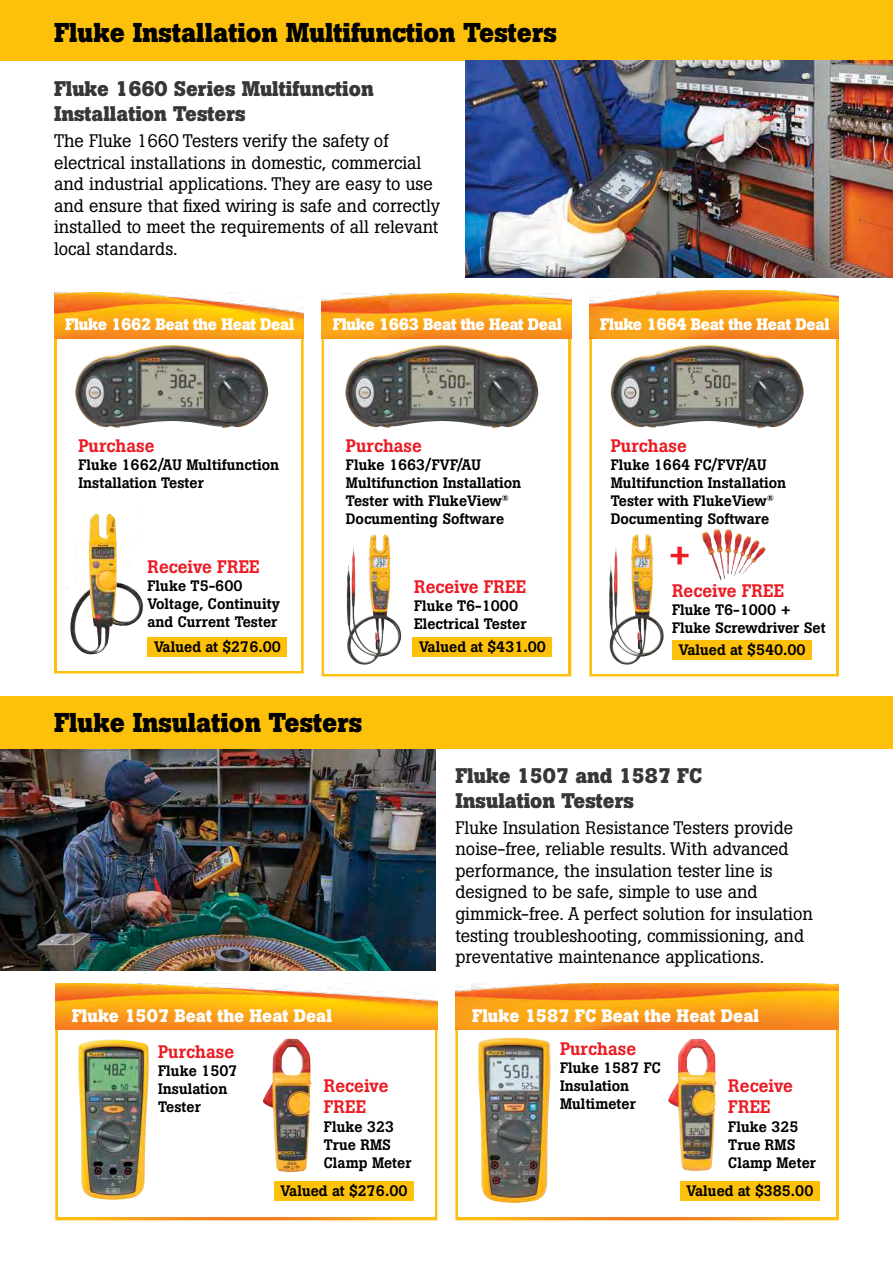
<style>
.page{position:relative;width:893px;height:1263px;background:#fff}
.page>*{position:absolute;margin:0;border:0;box-sizing:border-box;transform-origin:0 0}
.t1{font:500 33px "Boton Pro";color:#ec1b24}
.t2{font:700 27px "Boton Pro";color:#000}
.t3{font:700 21px/25.2px "Boton Pro";color:#373738}
.t4{font:18px/21.6px "Boton Pro";color:#000}
.t5{font:500 18px/21.6px "Boton Pro";color:#ec1b24}
.t6{font:700 18px "Boton Pro";color:#fff}
.t7{font:700 16.5px "Boton Pro";letter-spacing:-.02em;color:#fff}
.t8{font:500 15px/18px "Boton Pro";color:#000}
</style>
<div class="page">
<div style="left:0;top:0;width:893px;height:60px;background:#fec10b"></div>
<img style="left:466px;top:60px;width:427px;height:218px">
<img style="left:0;top:748px;width:435px;height:223px">
<div style="left:54px;top:325px;width:250px;height:348px;background:#fff;border:6px solid #fff"></div>
<img style="left:54px;top:292px;width:250px;height:46px">
<div style="left:322px;top:322px;width:249px;height:354px;background:#fff;border:6px solid #fff"></div>
<img style="left:322px;top:293px;width:249px;height:45px">
<div style="left:589px;top:322px;width:250px;height:354px;background:#fff;border:6px solid #fff"></div>
<img style="left:589px;top:290px;width:250px;height:48px">
<img style="left:347px;top:534px;width:38px;height:122px">
<img style="left:609px;top:534px;width:38px;height:122px">
<div style="left:147px;top:637px;width:140px;height:19px;background:#fec10b"></div>
<div style="left:412px;top:637px;width:140px;height:19px;background:#fec10b"></div>
<div style="left:672px;top:640px;width:140px;height:19px;background:#fec10b"></div>
<img style="left:345px;top:345px;width:193px;height:84px">
<img style="left:75px;top:345px;width:193px;height:84px">
<img style="left:610px;top:345px;width:194px;height:84px">
<img style="left:70px;top:513px;width:73px;height:142px">
<div style="left:0;top:696px;width:893px;height:52px;background:#fec10b"></div>
<div style="left:55px;top:1019px;width:382px;height:201px;background:#fff;border:6px solid #fff"></div>
<img style="left:55px;top:983px;width:382px;height:46px">
<div style="left:455px;top:1019px;width:384px;height:201px;background:#fff;border:6px solid #fff"></div>
<img style="left:455px;top:983px;width:384px;height:46px">
<img style="left:78px;top:1039px;width:71px;height:161px">
<img style="left:478px;top:1037px;width:72px;height:166px">
<div style="left:274px;top:1181px;width:139px;height:19px;background:#fec10b"></div>
<div style="left:680px;top:1181px;width:139px;height:19px;background:#fec10b"></div>
<img style="left:263px;top:1038px;width:49px;height:134px">
<img style="left:668px;top:1039px;width:48px;height:132px">
<img style="left:702px;top:529px;width:30px;height:50px">
<h2 class="t2" style="left:54px;top:15px;width:504px">Fluke Installation Multifunction Testers</h2>
<h3 class="t3" style="left:54px;top:76px;width:321px">Fluke 1660 Series Multifunction<br>Installation Testers</h3>
<p class="t4" style="left:54px;top:130px;width:388px">The Fluke 1660 Testers verify the safety of electrical installations in domestic, commercial and industrial applications. They are easy to use and ensure that fixed wiring is safe and correctly installed to meet the requirements of all relevant local standards.</p>
<p class="t7" style="left:65px;top:313px;width:231px">Fluke 1662 Beat the Heat Deal</p>
<p class="t7" style="left:333px;top:313px;width:231px">Fluke 1663 Beat the Heat Deal</p>
<p class="t7" style="left:600px;top:313px;width:231px">Fluke 1664 Beat the Heat Deal</p>
<p class="t5" style="left:78px;top:435px;width:78px">Purchase</p>
<p class="t8" style="left:78px;top:456px;width:202px">Fluke 1662/AU Multifunction<br>Installation Tester</p>
<p class="t5" style="left:346px;top:435px;width:78px">Purchase</p>
<p class="t8" style="left:346px;top:456px;width:177px">Fluke 1663/FVF/AU<br>Multifunction Installation<br>Tester with FlukeView<sup>®<br></sup>Documenting Software</p>
<p class="t5" style="left:611px;top:435px;width:78px">Purchase</p>
<p class="t8" style="left:611px;top:456px;width:177px">Fluke 1664 FC/FVF/AU<br>Multifunction Installation<br>Tester with FlukeView<sup>®<br></sup>Documenting Software</p>
<p class="t5" style="left:147px;top:556px;width:114px">Receive FREE</p>
<p class="t8" style="left:147px;top:577px;width:134px">Fluke T5-600<br>Voltage, Continuity and Current Tester</p>
<p class="t5" style="left:414px;top:575px;width:114px">Receive FREE</p>
<p class="t8" style="left:414px;top:596px;width:114px">Fluke T6-1000<br>Electrical Tester</p>
<h1 class="t1" style="left:668px;top:533px;width:25px">+</h1>
<p class="t5" style="left:672px;top:580px;width:114px">Receive FREE</p>
<p class="t8" style="left:672px;top:601px;width:155px">Fluke T6-1000 +<br>Fluke Screwdriver Set</p>
<p class="t8" style="left:154px;top:638px;width:128px">Valued at $276.00</p>
<p class="t8" style="left:419px;top:638px;width:128px">Valued at $431.00</p>
<p class="t8" style="left:679px;top:641px;width:128px">Valued at $540.00</p>
<h2 class="t2" style="left:54px;top:705px;width:310px">Fluke Insulation Testers</h2>
<h3 class="t3" style="left:455px;top:762px;width:248px">Fluke 1507 and 1587 FC<br>Insulation Testers</h3>
<p class="t4" style="left:455px;top:816px;width:359px">Fluke Insulation Resistance Testers provide noise-free, reliable results. With advanced performance, the insulation tester line is designed to be safe, simple to use and gimmick-free. A perfect solution for insulation testing troubleshooting, commissioning, and preventative maintenance applications.</p>
<p class="t6" style="left:72px;top:1004px;width:262px">Fluke 1507 Beat the Heat Deal</p>
<p class="t6" style="left:472px;top:1004px;width:288px">Fluke 1587 FC Beat the Heat Deal</p>
<p class="t5" style="left:158px;top:1041px;width:78px">Purchase</p>
<p class="t8" style="left:158px;top:1062px;width:81px">Fluke 1507<br>Insulation<br>Tester</p>
<p class="t5" style="left:560px;top:1038px;width:78px">Purchase</p>
<p class="t8" style="left:560px;top:1059px;width:102px">Fluke 1587 FC<br>Insulation<br>Multimeter</p>
<p class="t5" style="left:324px;top:1075px;width:66px">Receive<br>FREE</p>
<p class="t8" style="left:324px;top:1117px;width:89px">Fluke 323<br>True RMS<br>Clamp Meter</p>
<p class="t5" style="left:728px;top:1075px;width:66px">Receive<br>FREE</p>
<p class="t8" style="left:728px;top:1117px;width:89px">Fluke 325<br>True RMS<br>Clamp Meter</p>
<p class="t8" style="left:281px;top:1181px;width:128px">Valued at $276.00</p>
<p class="t8" style="left:686px;top:1181px;width:128px">Valued at $385.00</p>
</div>
